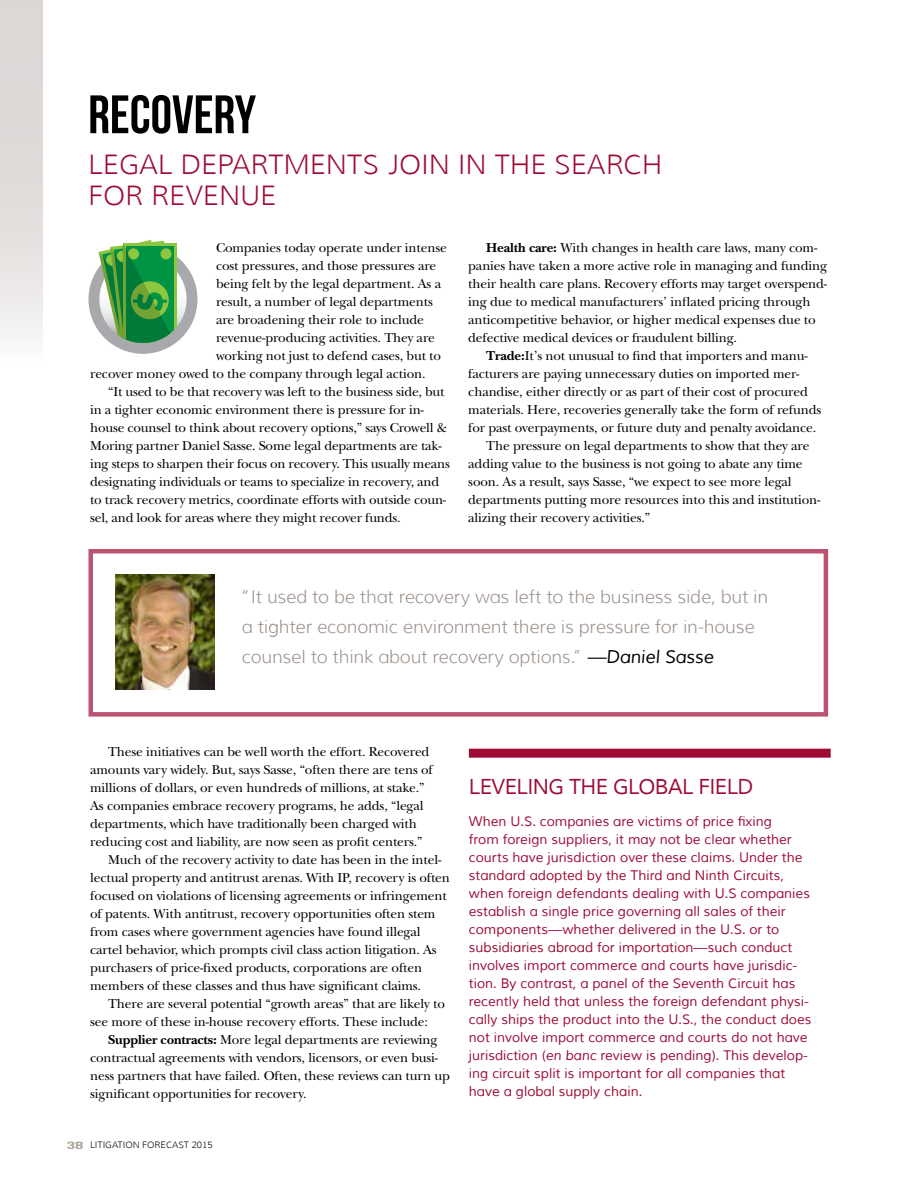
<style>
.page{position:relative;width:918px;height:1188px;background:#fff}
.page>*{position:absolute;margin:0;border:0;box-sizing:border-box;transform-origin:0 0}
.t1{font:54px "Bebas Neue";color:#000}
.t2{font:300 27px "Muli";color:#9e0a34}
.t3{font:21px "Muli";color:#9e0a34}
.t4{font:300 18px/30px "Muli";letter-spacing:-.01em;color:#99908b}
.t5{font:13.5px/18px "New Baskerville";letter-spacing:-.01em;color:#000}
.t6{font:13.5px/18px "Muli";color:#9e0a34}
.t7{font:300 9px "Muli";color:#000}
.s1{font-weight:700}
.s2{font-weight:400;font-style:italic;color:#000}
.s3{font-family:"Bebas Neue";font-weight:400;font-size:10.5px;color:#aaa397}
.s4{font-style:italic}
</style>
<div class="page">
<div style="left:0;top:0;width:43px;height:362px;background:linear-gradient(to bottom,#d6d0ce,#f2f0f0)"></div>
<img style="left:116px;top:575px;width:99px;height:114px">
<svg style="left:88px;top:240px;width:109px;height:114px"></svg>
<div style="left:469px;top:749px;width:362px;height:9px;background:#9e0a34"></div>
<h1 class="t1" style="left:88px;top:85px;width:169px">RECOVERY</h1>
<h2 class="t2" style="left:88px;top:148px;width:33px">Legal</h2>
<h2 class="t2" style="left:181px;top:148px;width:39px">Departments</h2>
<h2 class="t2" style="left:387px;top:148px;width:16px">Join</h2>
<h2 class="t2" style="left:458px;top:148px;width:55px">in the</h2>
<h2 class="t2" style="left:554px;top:148px;width:35px">Search</h2>
<h2 class="t2" style="left:88px;top:179px;width:18px">for</h2>
<h2 class="t2" style="left:151px;top:179px;width:37px">Revenue</h2>
<p class="t5" style="left:216px;top:239px;width:232px">Companies today operate under intense</p>
<p class="t5" style="left:216px;top:257px;width:222px">cost pressures, and those pressures are</p>
<p class="t5" style="left:216px;top:275px;width:227px">being felt by the legal department. As a</p>
<p class="t5" style="left:216px;top:293px;width:218px">result, a number of legal departments</p>
<p class="t5" style="left:216px;top:311px;width:209px">are broadening their role to include</p>
<p class="t5" style="left:216px;top:329px;width:220px">revenue-producing activities. They are</p>
<p class="t5" style="left:216px;top:347px;width:227px">working not just to defend cases, but to</p>
<p class="t5" style="left:90px;top:365px;width:337px">recover money owed to the company through legal action.</p>
<p class="t5" style="left:108px;top:383px;width:338px">“It used to be that recovery was left to the business side, but</p>
<p class="t5" style="left:90px;top:401px;width:335px">in a tighter economic environment there is pressure for in-</p>
<p class="t5" style="left:90px;top:419px;width:358px">house counsel to think about recovery options,” says Crowell &amp;</p>
<p class="t5" style="left:90px;top:437px;width:353px">Moring partner Daniel Sasse. Some legal departments are tak-</p>
<p class="t5" style="left:90px;top:455px;width:361px">ing steps to sharpen their focus on recovery. This usually means</p>
<p class="t5" style="left:90px;top:473px;width:351px">designating individuals or teams to specialize in recovery, and</p>
<p class="t5" style="left:90px;top:491px;width:358px">to track recovery metrics, coordinate efforts with outside coun-</p>
<p class="t5" style="left:90px;top:509px;width:312px">sel, and look for areas where they might recover funds.</p>
<p class="t5" style="left:468px;top:239px;width:360px;text-indent:18px"><span class="s1">Health care:</span> With changes in health care laws, many com&shy;panies have taken a more active role in managing and funding their health care plans. Recovery efforts may target overspend&shy;ing due to medical manufacturers’ inflated pricing through anticompetitive behavior, or higher medical expenses due to defective medical devices or fraudulent billing.</p>
<p class="t5" style="left:486px;top:347px;width:323px"><span class="s1">Trade:</span>It’s not unusual to find that importers and manu-</p>
<p class="t5" style="left:468px;top:365px;width:332px">facturers are paying unnecessary duties on imported mer-</p>
<p class="t5" style="left:468px;top:383px;width:341px">chandise, either directly or as part of their cost of procured</p>
<p class="t5" style="left:468px;top:401px;width:354px">materials. Here, recoveries generally take the form of refunds</p>
<p class="t5" style="left:468px;top:419px;width:350px">for past overpayments, or future duty and penalty avoidance.</p>
<p class="t5" style="left:486px;top:437px;width:325px">The pressure on legal departments to show that they are</p>
<p class="t5" style="left:468px;top:455px;width:336px">adding value to the business is not going to abate any time</p>
<p class="t5" style="left:468px;top:473px;width:325px">soon. As a result, says Sasse, “we expect to see more legal</p>
<p class="t5" style="left:468px;top:490px;width:354px">departments putting more resources into this and institution-</p>
<p class="t5" style="left:468px;top:508px;width:184px">alizing their recovery activities.”</p>
<h3 class="t4" style="left:242px;top:581px;width:528px">“It used to be that recovery was left to the business side, but in a tighter economic environment there is pressure for in-house counsel to think about recovery options.” <span class="s2">—Daniel Sasse</span></h3>
<p class="t5" style="left:108px;top:743px;width:323px">These initiatives can be well worth the effort. Recovered</p>
<p class="t5" style="left:90px;top:761px;width:344px">amounts vary widely. But, says Sasse, “often there are tens of</p>
<p class="t5" style="left:90px;top:779px;width:336px">millions of dollars, or even hundreds of millions, at stake.”</p>
<p class="t5" style="left:90px;top:797px;width:335px">As companies embrace recovery programs, he adds, “legal</p>
<p class="t5" style="left:90px;top:815px;width:328px">departments, which have traditionally been charged with</p>
<p class="t5" style="left:90px;top:833px;width:334px">reducing cost and liability, are now seen as profit centers.”</p>
<p class="t5" style="left:108px;top:851px;width:335px">Much of the recovery activity to date has been in the intel-</p>
<p class="t5" style="left:90px;top:869px;width:361px">lectual property and antitrust arenas. With IP, recovery is often</p>
<p class="t5" style="left:90px;top:887px;width:358px">focused on violations of licensing agreements or infringement</p>
<p class="t5" style="left:90px;top:905px;width:347px">of patents. With antitrust, recovery opportunities often stem</p>
<p class="t5" style="left:90px;top:923px;width:332px">from cases where government agencies have found illegal</p>
<p class="t5" style="left:90px;top:941px;width:348px">cartel behavior, which prompts civil class action litigation. As</p>
<p class="t5" style="left:90px;top:959px;width:333px">purchasers of price-fixed products, corporations are often</p>
<p class="t5" style="left:90px;top:977px;width:333px">members of these classes and thus have significant claims.</p>
<p class="t5" style="left:108px;top:995px;width:338px">There are several potential “growth areas” that are likely to</p>
<p class="t5" style="left:90px;top:1013px;width:339px">see more of these in-house recovery efforts. These include:</p>
<p class="t5" style="left:108px;top:1031px;width:331px"><span class="s1">Supplier contracts:</span> More legal departments are reviewing</p>
<p class="t5" style="left:90px;top:1049px;width:350px">contractual agreements with vendors, licensors, or even busi-</p>
<p class="t5" style="left:90px;top:1067px;width:361px">ness partners that have failed. Often, these reviews can turn up</p>
<p class="t5" style="left:90px;top:1085px;width:218px">significant opportunities for recovery.</p>
<p class="t7" style="left:67px;top:1140px;width:147px"><span class="s3">38</span> Litigation Forecast 2015</p>
<h3 class="t3" style="left:469px;top:774px;width:48px">leveling</h3>
<h3 class="t3" style="left:569px;top:774px;width:14px">the</h3>
<h3 class="t3" style="left:613px;top:774px;width:55px">global</h3>
<h3 class="t3" style="left:698px;top:774px;width:12px">field</h3>
<p class="t6" style="left:469px;top:812px;width:344px">When U.S. companies are victims of price fixing<br>from foreign suppliers, it may not be clear whether courts have jurisdiction over these claims. U nder the standard adopted by the Third and Ninth Circuits, when foreign defendants dealing with U .S companies establish a single price governing all sales of their components—whether delivered in the U .S. or to subsidiaries abroad for importation—such conduct involves import commerce and courts have jurisdic&shy;tion. By contrast, a panel of the Seventh Circuit has recently held that unless the foreign defendant physi&shy;cally ships the product into the U .S., the conduct does not involve import commerce and courts do not have jurisdiction (<span class="s4">en banc</span> review is pending). This develop&shy;ing circuit split is important for all companies that have a global supply chain.</p>
</div>
